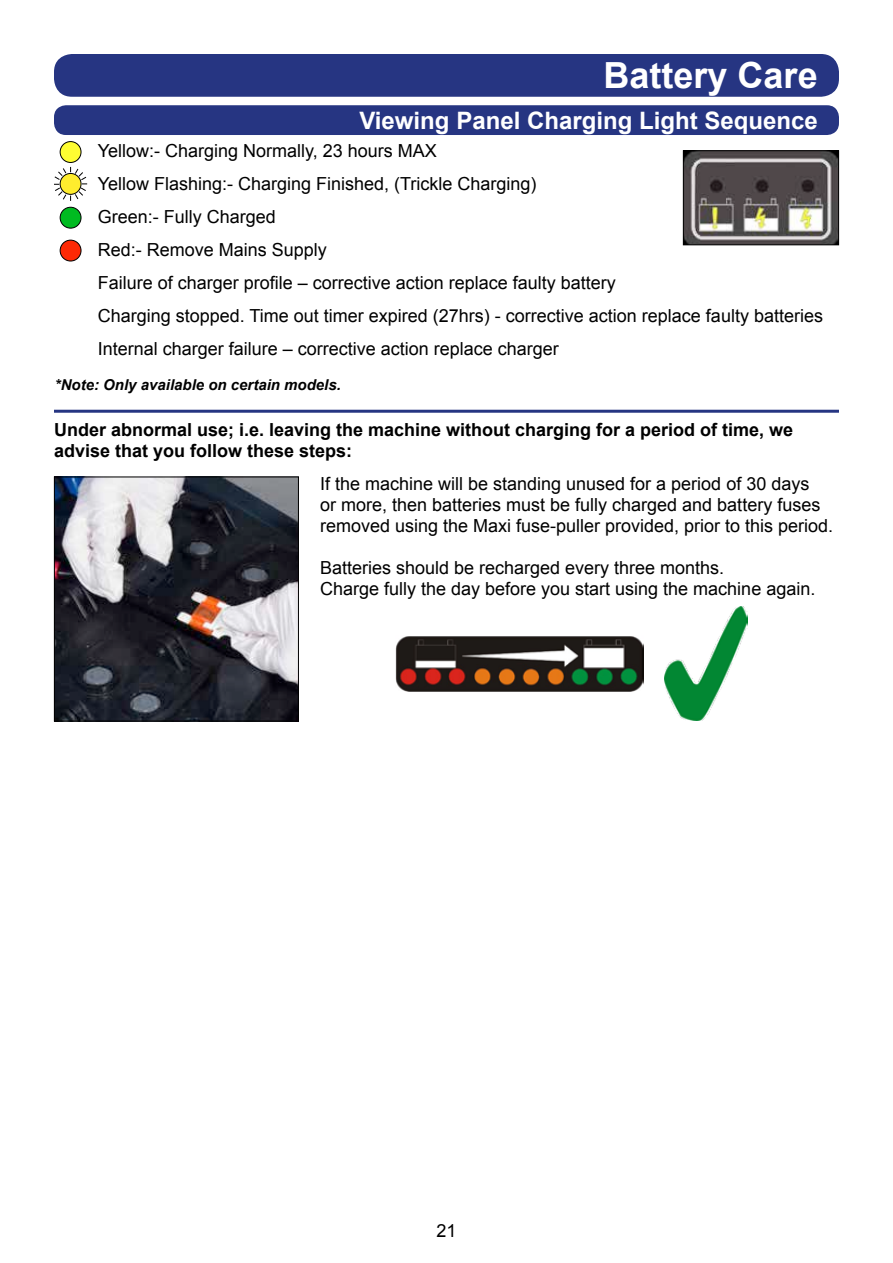
<style>
.page{position:relative;width:893px;height:1263px;background:#fff}
.page>*{position:absolute;margin:0;border:0;box-sizing:border-box;transform-origin:0 0}
.t1{font:700 36px "Arial";color:#fff}
.t2{font:700 24px "Arial";color:#fff}
.t3{font:18px/33px "Arial";color:#000}
.t4{font:700 18px/21px "Arial";color:#000}
.t5{font:italic 700 15px "Arial";color:#000}
</style>
<div class="page">
<div style="left:54px;top:54px;width:785px;height:43px;background:#263582;border-radius:18px"></div>
<img style="left:56px;top:479px;width:241px;height:240px">
<div style="left:54px;top:477px;width:245px;height:244px;border:1px solid #000"></div>
<div style="left:60px;top:142px;width:21px;height:20px;background:#fefd32;border-radius:50%"></div>
<div style="left:60px;top:141px;width:21px;height:22px;border:1px solid #000;border-radius:50%"></div>
<div style="left:60px;top:240px;width:21px;height:21px;background:#fe2905;border-radius:50%"></div>
<div style="left:60px;top:240px;width:21px;height:21px;border:1px solid #000;border-radius:50%"></div>
<div style="left:60px;top:207px;width:21px;height:21px;background:#00bb21;border-radius:50%"></div>
<div style="left:60px;top:207px;width:21px;height:21px;border:1px solid #000;border-radius:50%"></div>
<svg style="left:54px;top:167px;width:33px;height:34px"></svg>
<img style="left:664px;top:606px;width:84px;height:114px">
<img style="left:395px;top:636px;width:248px;height:56px">
<div style="left:54px;top:105px;width:785px;height:30px;background:#263582;border-radius:12px"></div>
<hr style="left:54px;top:410px;width:785px;height:3px;background:#263582">
<img style="left:685px;top:152px;width:152px;height:91px">
<div style="left:683px;top:150px;width:156px;height:95px;border:1px solid #000"></div>
<h1 class="t1" style="left:604px;top:52px;width:216px">Battery Care</h1>
<h2 class="t2" style="left:359px;top:104px;width:460px">Viewing Panel Charging Light Sequence</h2>
<p class="t3" style="left:98px;top:134px;width:727px">Yellow:- Charging Normally, 23 hours MAX<br>Yellow Flashing:- Charging Finished, (Trickle Charging)<br>Green:- Fully Charged<br>Red:- Remove Mains Supply<br>Failure of charger profile – corrective action replace faulty battery<br>Charging stopped. Time out timer expired (27hrs) - corrective action replace faulty batteries Internal charger failure – corrective action replace charger</p>
<p class="t5" style="left:55px;top:375px;width:287px">*Note: Only available on certain models.</p>
<p class="t4" style="left:54px;top:420px;width:741px">Under abnormal use; i.e. leaving the machine without charging for a period of time, we advise that you follow these steps:</p>
<p class="t3" style="left:320px;top:473px;width:515px;line-height:21px">If the machine will be standing unused for a period of 30 days<br>or more, then batteries must be fully charged and battery fuses removed using the Maxi fuse-puller provided, prior to this period.</p>
<p class="t3" style="left:320px;top:557px;width:497px;line-height:21px">Batteries should be recharged every three months.<br>Charge fully the day before you start using the machine again.</p>
<p class="t3" style="left:436px;top:1214px;width:22px">21</p>
</div>
